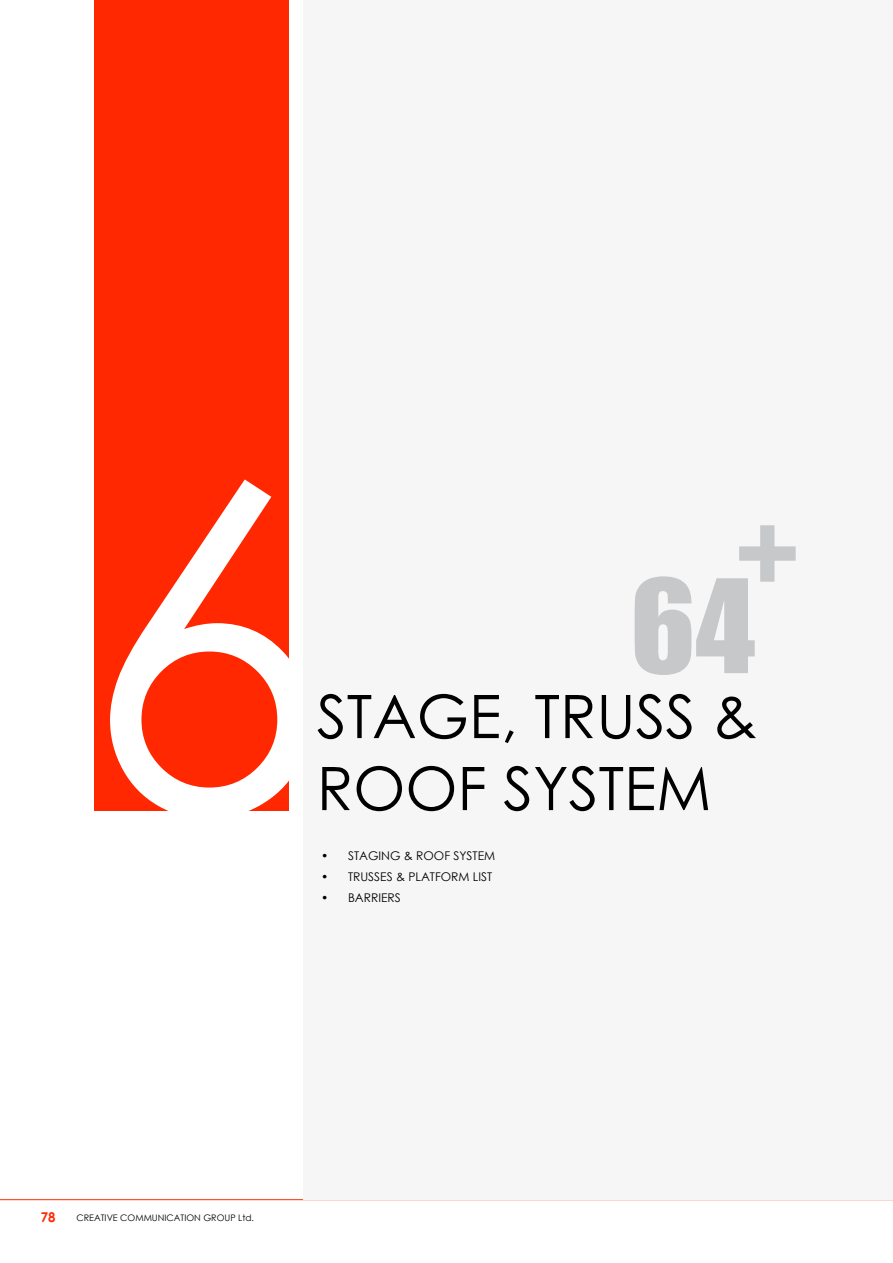
<style>
.page{position:relative;width:893px;height:1263px;background:#fff}
.page>*{position:absolute;margin:0;border:0;box-sizing:border-box;transform-origin:0 0}
.t1{font:450px "Century Gothic";color:#fff}
.t2{font:120px "Impact";color:#c7c8ca}
.t3{font:60px/72px "Century Gothic";color:#000}
.t4{font:700 13.5px "Century Gothic";color:#ff2800}
.t5{font:12px "Century Gothic";color:#000101}
.t6{font:9px "Century Gothic";color:#000}
</style>
<div class="page">
<hr style="left:0;top:1199px;width:893px;height:1px;background:#ff2800">
<div style="left:94px;top:0;width:195px;height:810px;background:#ff2800"></div>
<div style="left:303px;top:0;width:590px;height:1199px;background:#f6f6f6"></div>
<h1 class="t1" style="left:80px;top:334px;width:251px">6</h1>
<h2 class="t2" style="left:735px;top:461px;width:65px">+</h2>
<h2 class="t2" style="left:630px;top:533px;width:127px">64</h2>
<h3 class="t3" style="left:317px;top:679px;width:442px">STAGE, TRUSS &amp;<br>ROOF SYSTEM</h3>
<p class="t5" style="left:321px;top:847px;width:176px">• STAGING &amp; ROOF SYSTEM</p>
<p class="t5" style="left:321px;top:868px;width:173px">• TRUSSES &amp; PLATFORM LIST</p>
<p class="t5" style="left:321px;top:889px;width:81px">• BARRIERS</p>
<p class="t4" style="left:41px;top:1207px;width:16px">78</p>
<p class="t6" style="left:77px;top:1211px;width:179px">CREATIVE COMMUNICATION GROUP Ltd.</p>
</div>
